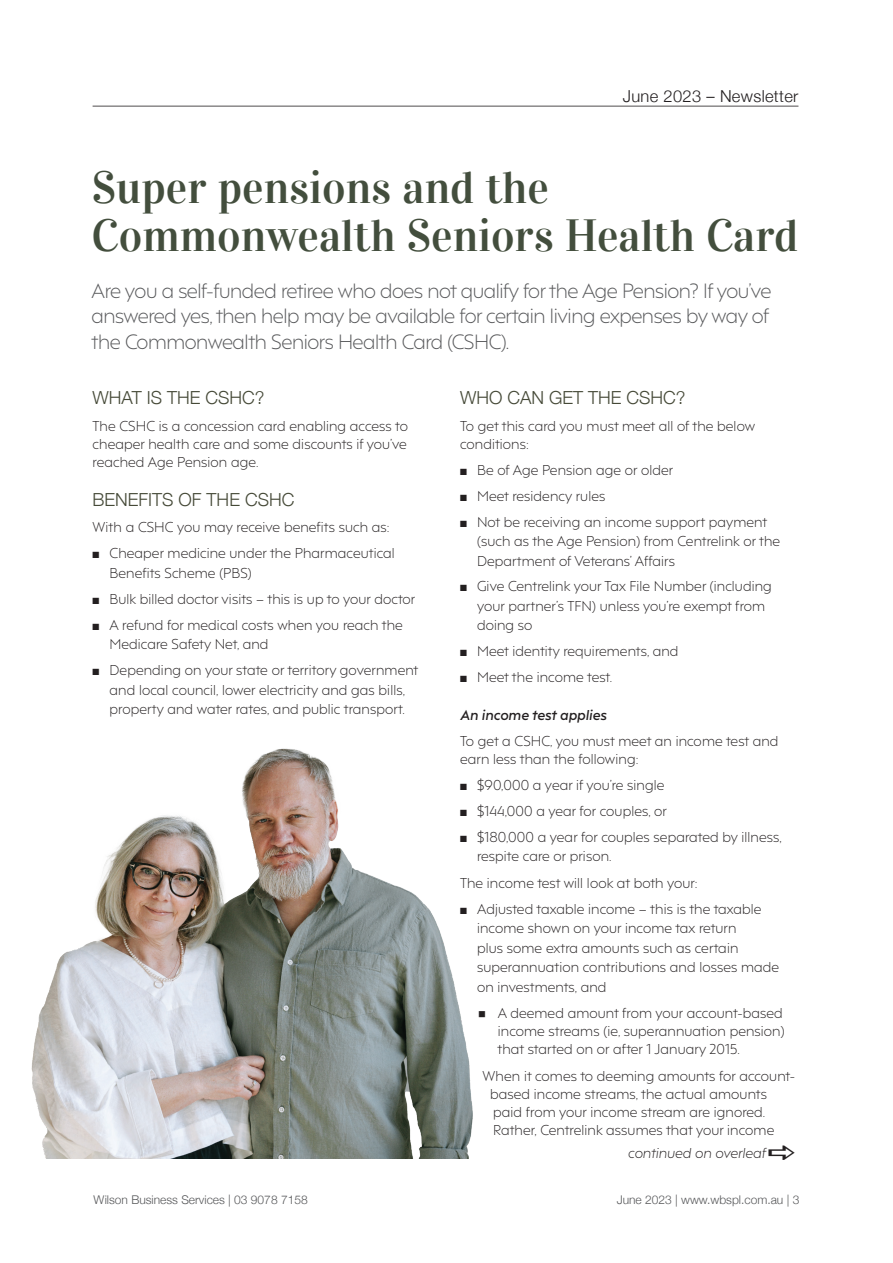
<style>
.page{position:relative;width:893px;height:1263px;background:#fff}
.page>*{position:absolute;margin:0;border:0;box-sizing:border-box;transform-origin:0 0}
.t1{font:45px/48px "Vidaloka";color:#434e3d}
.t2{font:300 19.5px/25.5px "F37 Hooj";letter-spacing:-.02em;color:#57585a;text-align:justify}
.t3{font:300 18px "Helvetica Neue";color:#454937}
.t4{font:300 16.5px "Helvetica Neue";letter-spacing:.02em;color:#231f20}
.t5{font:300 13.5px/19.5px "F37 Hooj";letter-spacing:.01em;color:#231f20}
.t6{font:italic 600 13.5px "F37 Hooj";letter-spacing:.01em;color:#231f20}
.t7{font:italic 300 13.5px "F37 Hooj";letter-spacing:.01em;color:#231f20}
.t8{font:300 12px "Helvetica Neue";color:#57585a}
</style>
<div class="page">
<hr style="left:93px;top:106px;width:705px;height:1px;background:#231f20">
<img style="left:31px;top:748px;width:442px;height:410px">
<p class="t4" style="left:623px;top:83px;width:177px">June 2023 – Newsletter</p>
<h1 class="t1" style="left:92px;top:164px;width:708px">Super pensions and the<br>Commonwealth Seniors Health Card</h1>
<h2 class="t2" style="left:92px;top:276px;width:681px">Are you a self-funded retiree who does not qualify for the Age Pension? If you’ve answered yes, then help may be available for certain living expenses by way of the Commonwealth Seniors Health Card (CSHC).</h2>
<h3 class="t3" style="left:93px;top:383px;width:173px">WHAT IS THE CSHC?</h3>
<p class="t5" style="left:93px;top:416px;width:317px;line-height:18px;text-align:justify">The CSHC is a concession card enabling access to cheaper health care and some discounts if you’ve reached Age Pension age.</p>
<h3 class="t3" style="left:93px;top:485px;width:203px">BENEFITS OF THE CSHC</h3>
<p class="t5" style="left:93px;top:516px;width:299px">With a CSHC you may receive benefits such as:</p>
<p class="t5" style="left:110px;top:542px;width:287px;text-indent:-17px">■ Cheaper medicine under the Pharmaceutical<br>Benefits Scheme (PBS)</p>
<p class="t5" style="left:93px;top:588px;width:324px">■ Bulk billed doctor visits – this is up to your doctor</p>
<p class="t5" style="left:110px;top:613px;width:295px;text-indent:-17px">■ A refund for medical costs when you reach the<br>Medicare Safety Net, and</p>
<p class="t5" style="left:93px;top:659px;width:327px;text-align:center">■ Depending on your state or territory government and local council, lower electricity and gas bills, property and water rates, and public transport.</p>
<h3 class="t3" style="left:460px;top:383px;width:227px">WHO CAN GET THE CSHC?</h3>
<p class="t5" style="left:460px;top:416px;width:297px;line-height:18px">To get this card you must meet all of the below conditions:</p>
<p class="t5" style="left:460px;top:459px;width:215px">■ Be of Age Pension age or older</p>
<p class="t5" style="left:460px;top:485px;width:147px">■ Meet residency rules</p>
<p class="t5" style="left:477px;top:510px;width:305px;text-indent:-17px">■ Not be receiving an income support payment (such as the Age Pension) from Centrelink or the<br>Department of Veterans’ Affairs</p>
<p class="t5" style="left:477px;top:575px;width:296px;text-indent:-17px">■ Give Centrelink your Tax File Number (including your partner’s TFN) unless you’re exempt from doing so</p>
<p class="t5" style="left:460px;top:640px;width:220px">■ Meet identity requirements, and</p>
<p class="t5" style="left:460px;top:666px;width:154px">■ Meet the income test.</p>
<p class="t6" style="left:460px;top:703px;width:148px">An income test applies</p>
<p class="t5" style="left:460px;top:731px;width:320px;line-height:18px">To get a CSHC, you must meet an income test and earn less than the following:</p>
<p class="t5" style="left:460px;top:774px;width:206px">■ $90,000 a year if you’re single</p>
<p class="t5" style="left:460px;top:800px;width:208px">■ $144,000 a year for couples, or</p>
<p class="t5" style="left:477px;top:826px;width:306px;text-indent:-17px">■ $180,000 a year for couples separated by illness, respite care or prison.</p>
<p class="t5" style="left:460px;top:872px;width:239px">The income test will look at both your:</p>
<p class="t5" style="left:477px;top:898px;width:304px;text-indent:-17px">■ Adjusted taxable income – this is the taxable income shown on your income tax return<br>plus some extra amounts such as certain superannuation contributions and losses made on investments, and</p>
<p class="t5" style="left:497px;top:1003px;width:289px;line-height:18px;text-indent:-19px">■ A deemed amount from your account-based income streams (ie, superannuation pension) that started on or after 1 January 2015.</p>
<p class="t5" style="left:490px;top:1065px;width:307px;line-height:18px;text-indent:-8px">When it comes to deeming amounts for account&shy;based income streams, the actual amounts paid from your income stream are ignored.<br>Rather, Centrelink assumes that your income</p>
<p class="t7" style="left:628px;top:1141px;width:139px">continued on overleaf</p>
<p class="t8" style="left:94px;top:1190px;width:216px">Wilson Business Services | 03 9078 7158</p>
<p class="t8" style="left:617px;top:1190px;width:184px">June 2023 | www.wbspl.com.au | 3</p>
</div>
